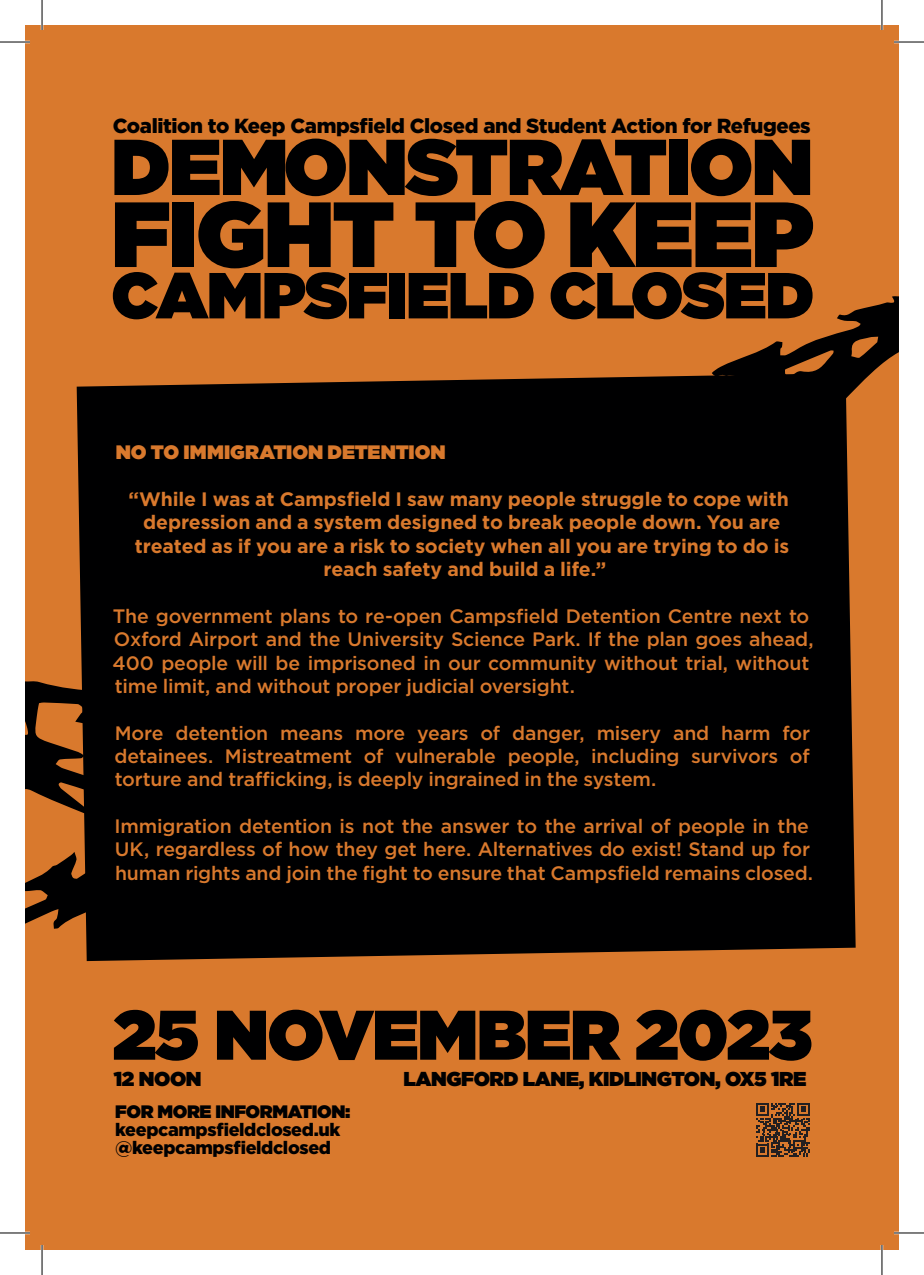
<style>
.page{position:relative;width:924px;height:1275px;background:#fff}
.page>*{position:absolute;margin:0;border:0;box-sizing:border-box;transform-origin:0 0}
.t1{font:900 92.2px "Gotham";letter-spacing:-.02em;color:#000001}
.t2{font:900 79px "Gotham";letter-spacing:-.02em;color:#000001}
.t3{font:900 70px "Gotham";letter-spacing:-.02em;color:#000001}
.t4{font:900 64.8px "Gotham";letter-spacing:-.02em;color:#000001}
.t5{font:900 20.4px "Gotham";letter-spacing:-.02em;color:#000001}
.t6{font:900 20px "Gotham";letter-spacing:-.02em;color:#000001}
.t7{font:500 19.4px/23.4px "Gotham";letter-spacing:-.01em;color:#d9792d}
.t8{font:700 19.4px "Gotham";letter-spacing:-.01em;color:#d9792d}
.t9{font:900 19.4px "Gotham";color:#d9792d}
.t10{font:900 18px "Gotham";letter-spacing:-.02em;color:#000001}
.t11{font:900 18px "Gotham";letter-spacing:-.02em;color:#000001}
</style>
<div class="page">
<div style="left:25px;top:25px;width:873px;height:1225px;background:#d9792d"></div>
<svg style="left:25px;top:681px;width:64px;height:281px"></svg>
<svg style="left:712px;top:296px;width:186px;height:93px"></svg>
<div style="left:77px;top:373px;width:778px;height:588px;background:#000001"></div>
<svg style="left:756px;top:1103px;width:53px;height:53px"></svg>
<hr style="left:0;top:41px;width:30px;height:2px;background:#fff">
<hr style="left:893px;top:41px;width:30px;height:2px;background:#fff">
<hr style="left:0;top:1231px;width:30px;height:3px;background:#fff">
<hr style="left:893px;top:1231px;width:30px;height:3px;background:#fff">
<hr style="left:41px;top:0;width:2px;height:30px;background:#fff">
<hr style="left:41px;top:1245px;width:2px;height:30px;background:#fff">
<hr style="left:880px;top:0;width:2px;height:30px;background:#fff">
<hr style="left:880px;top:1245px;width:2px;height:30px;background:#fff">
<hr style="left:0;top:42px;width:30px;height:1px;background:#000">
<hr style="left:893px;top:42px;width:30px;height:1px;background:#000">
<hr style="left:0;top:1232px;width:30px;height:1px;background:#000">
<hr style="left:893px;top:1232px;width:30px;height:1px;background:#000">
<hr style="left:42px;top:0;width:1px;height:30px;background:#000">
<hr style="left:42px;top:1245px;width:1px;height:30px;background:#000">
<hr style="left:881px;top:0;width:1px;height:30px;background:#000">
<hr style="left:881px;top:1245px;width:1px;height:30px;background:#000">
<p class="t5" style="left:113px;top:112px;width:699px">Coalition to Keep Campsfield Closed and Student Action for Refugees</p>
<p class="t2" style="left:111px;top:110px;width:703px">DEMONSTRATION</p>
<p class="t1" style="left:111px;top:168px;width:704px">FIGHT TO KEEP</p>
<p class="t4" style="left:111px;top:249px;width:704px">CAMPSFIELD CLOSED</p>
<p class="t9" style="left:116px;top:439px;width:331px">NO TO IMMIGRATION DETENTION</p>
<p class="t8" style="left:128px;top:486px;width:661px">“While I was at Campsfield I saw many people struggle to cope with</p>
<p class="t8" style="left:143px;top:510px;width:638px">depression and a system designed to break people down. You are</p>
<p class="t8" style="left:135px;top:533px;width:655px">treated as if you are a risk to society when all you are trying to do is</p>
<p class="t8" style="left:323px;top:556px;width:284px">reach safety and build a life.”</p>
<p class="t7" style="left:112px;top:604px;width:702px">The government plans to re-open Campsfield Detention Centre next to Oxford Airport and the University Science Park. If the plan goes ahead, 400 people will be imprisoned in our community without trial, without time limit, and without proper judicial oversight.</p>
<p class="t7" style="left:114px;top:720px;width:697px;text-align:justify">More detention means more years of danger, misery and harm for detainees. Mistreatment of vulnerable people, including survivors of torture and trafficking, is deeply ingrained in the system.</p>
<p class="t7" style="left:114px;top:814px;width:699px">Immigration detention is not the answer to the arrival of people in the<br>UK, regardless of how they get here. Alternatives do exist! Stand up for human rights and join the fight to ensure that Campsfield remains closed.</p>
<p class="t3" style="left:113px;top:984px;width:700px">25 NOVEMBER 2023</p>
<p class="t6" style="left:114px;top:1064px;width:89px">12 NOON</p>
<p class="t6" style="left:403px;top:1064px;width:404px">LANGFORD LANE, KIDLINGTON, OX5 1RE</p>
<p class="t11" style="left:115px;top:1099px;width:236px">FOR MORE INFORMATION:</p>
<p class="t10" style="left:115px;top:1117px;width:226px">keepcampsfieldclosed.uk</p>
<p class="t10" style="left:115px;top:1135px;width:217px">@keepcampsfieldclosed</p>
</div>
